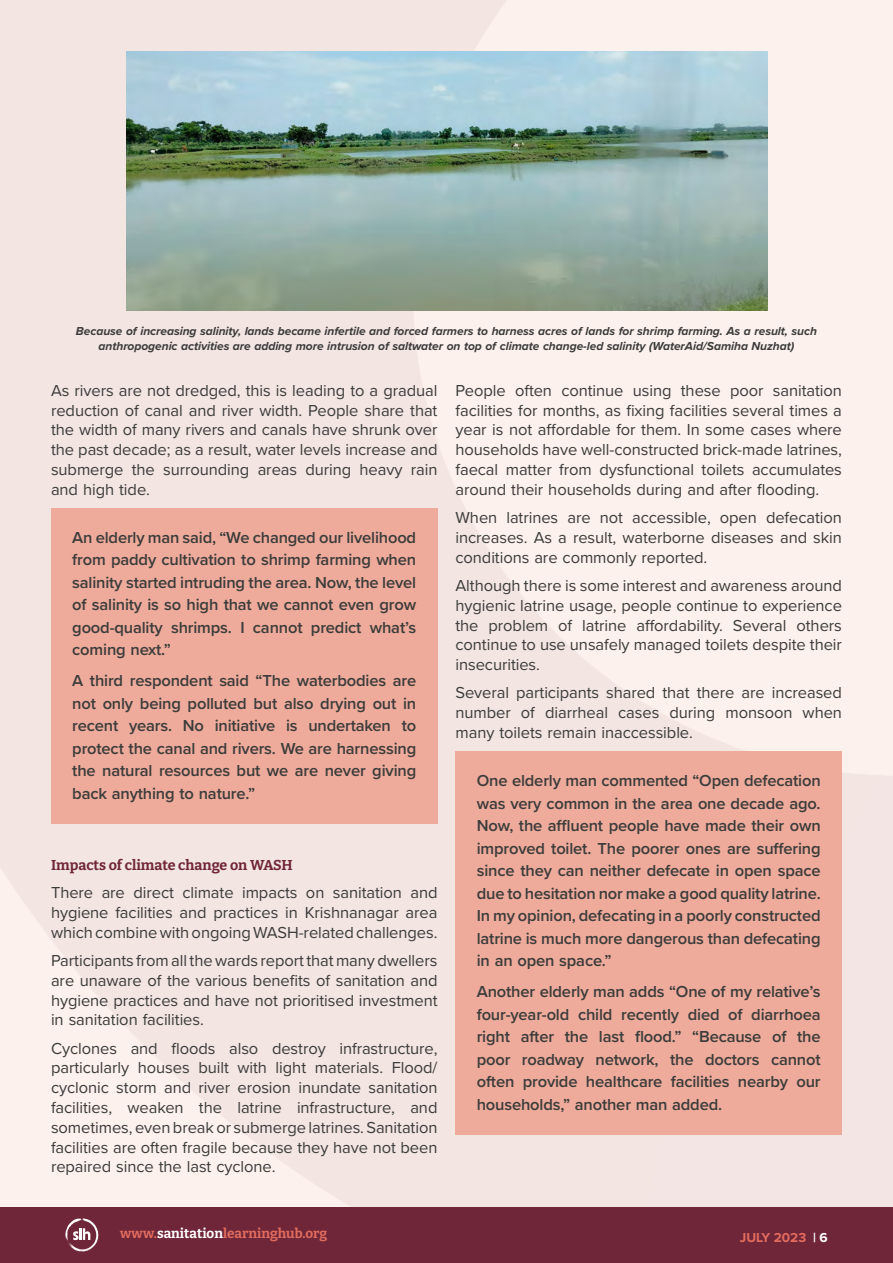
<style>
.page{position:relative;width:893px;height:1263px;background:#fff}
.page>*{position:absolute;margin:0;border:0;box-sizing:border-box;transform-origin:0 0}
.Intro{font:16.5px/19.8px "Proxima Nova";letter-spacing:-.005em;color:#3c3c3b;text-align:justify}
.Pull_quote{font:600 16.5px/22.5px "Proxima Nova";letter-spacing:-.01em;color:#3c3c3b;text-align:justify}
.Body_subheader{font:700 14.25px "Bitter";color:#702639}
.t1{font:700 13.5px "Bitter";color:#e16c5e}
.t2{font:700 13.5px "Proxima Nova";color:#e16c5e}
.Photo_caption{font:italic 700 12px/15px "Proxima Nova";letter-spacing:-.005em;color:#3c3c3b;text-align:center}
.s1{color:#fff}
</style>
<div class="page">
<div style="left:0;top:0;width:893px;height:1209px;background:#f2e5e2"></div>
<div style="left:51px;top:508px;width:386px;height:172px;background:#eeab9b"></div>
<div style="left:51px;top:652px;width:386px;height:171px;background:#eeab9b"></div>
<div style="left:455px;top:752px;width:387px;height:239px;background:#eeab9b"></div>
<div style="left:455px;top:963px;width:387px;height:171px;background:#eeab9b"></div>
<img style="left:126px;top:51px;width:641px;height:259px">
<div style="left:0;top:1208px;width:893px;height:55px;background:#702639"></div>
<svg style="left:65px;top:1218px;width:33px;height:33px"></svg>
<p class="Photo_caption" style="left:76px;top:323px;width:742px">Because of increasing salinity, lands became infertile and forced farmers to harness acres of lands for shrimp farming. As a result, such anthropogenic activities are adding more intrusion of saltwater on top of climate change-led salinity (WaterAid/Samiha Nuzhat)</p>
<p class="Intro" style="left:51px;top:380px;width:388px">As rivers are not dredged, this is leading to a gradual reduction of canal and river width. People share that the width of many rivers and canals have shrunk over the past decade; as a result, water levels increase and submerge the surrounding areas during heavy rain and high tide.</p>
<p class="Pull_quote" style="left:72px;top:526px;width:345px">An elderly man said, “We changed our livelihood from paddy cultivation to shrimp farming when salinity started intruding the area. Now, the level of salinity is so high that we cannot even grow good-quality shrimps. I cannot predict what’s coming next.”</p>
<p class="Pull_quote" style="left:72px;top:669px;width:345px">A third respondent said “The waterbodies are not only being polluted but also drying out in recent years. No initiative is undertaken to protect the canal and rivers. We are harnessing the natural resources but we are never giving back anything to nature.”</p>
<p class="Body_subheader" style="left:51px;top:856px;width:243px">Impacts of climate change on WASH</p>
<p class="Intro" style="left:51px;top:882px;width:388px">There are direct climate impacts on sanitation and hygiene facilities and practices in Krishnanagar area which combine with ongoing WASH-related challenges.</p>
<p class="Intro" style="left:51px;top:950px;width:388px">Participants from all the wards report that many dwellers are unaware of the various benefits of sanitation and hygiene practices and have not prioritised investment in sanitation facilities.</p>
<p class="Intro" style="left:51px;top:1037px;width:388px">Cyclones and floods also destroy infrastructure, particularly houses built with light materials. Flood/ cyclonic storm and river erosion inundate sanitation facilities, weaken the latrine infrastructure, and sometimes, even break or submerge latrines. Sanitation facilities are often fragile because they have not been repaired since the last cyclone.</p>
<p class="Intro" style="left:455px;top:380px;width:388px">People often continue using these poor sanitation facilities for months, as fixing facilities several times a year is not affordable for them. In some cases where households have well-constructed brick-made latrines, faecal matter from dysfunctional toilets accumulates around their households during and after flooding.</p>
<p class="Intro" style="left:455px;top:507px;width:388px">When latrines are not accessible, open defecation increases. As a result, waterborne diseases and skin conditions are commonly reported.</p>
<p class="Intro" style="left:455px;top:575px;width:388px">Although there is some interest and awareness around hygienic latrine usage, people continue to experience the problem of latrine affordability. Several others continue to use unsafely managed toilets despite their insecurities.</p>
<p class="Intro" style="left:455px;top:682px;width:388px">Several participants shared that there are increased number of diarrheal cases during monsoon when many toilets remain inaccessible.</p>
<p class="Pull_quote" style="left:477px;top:769px;width:345px">One elderly man commented “Open defecation was very common in the area one decade ago.<br>Now, the affluent people have made their own improved toilet. The poorer ones are suffering since they can neither defecate in open space due to hesitation nor make a good quality latrine.<br>In my opinion, defecating in a poorly constructed latrine is much more dangerous than defecating in an open space.”</p>
<p class="Pull_quote" style="left:477px;top:980px;width:345px">Another elderly man adds “One of my relative’s four-year-old child recently died of diarrhoea right after the last flood.” “Because of the poor roadway network, the doctors cannot often provide healthcare facilities nearby our households,” another man added.</p>
<p class="t1" style="left:120px;top:1225px;width:209px">www.<span class="s1">sanitation</span>learninghub.org</p>
<p class="t2" style="left:740px;top:1227px;width:89px">JULY 2023 <span class="s1">| 6</span></p>
</div>
